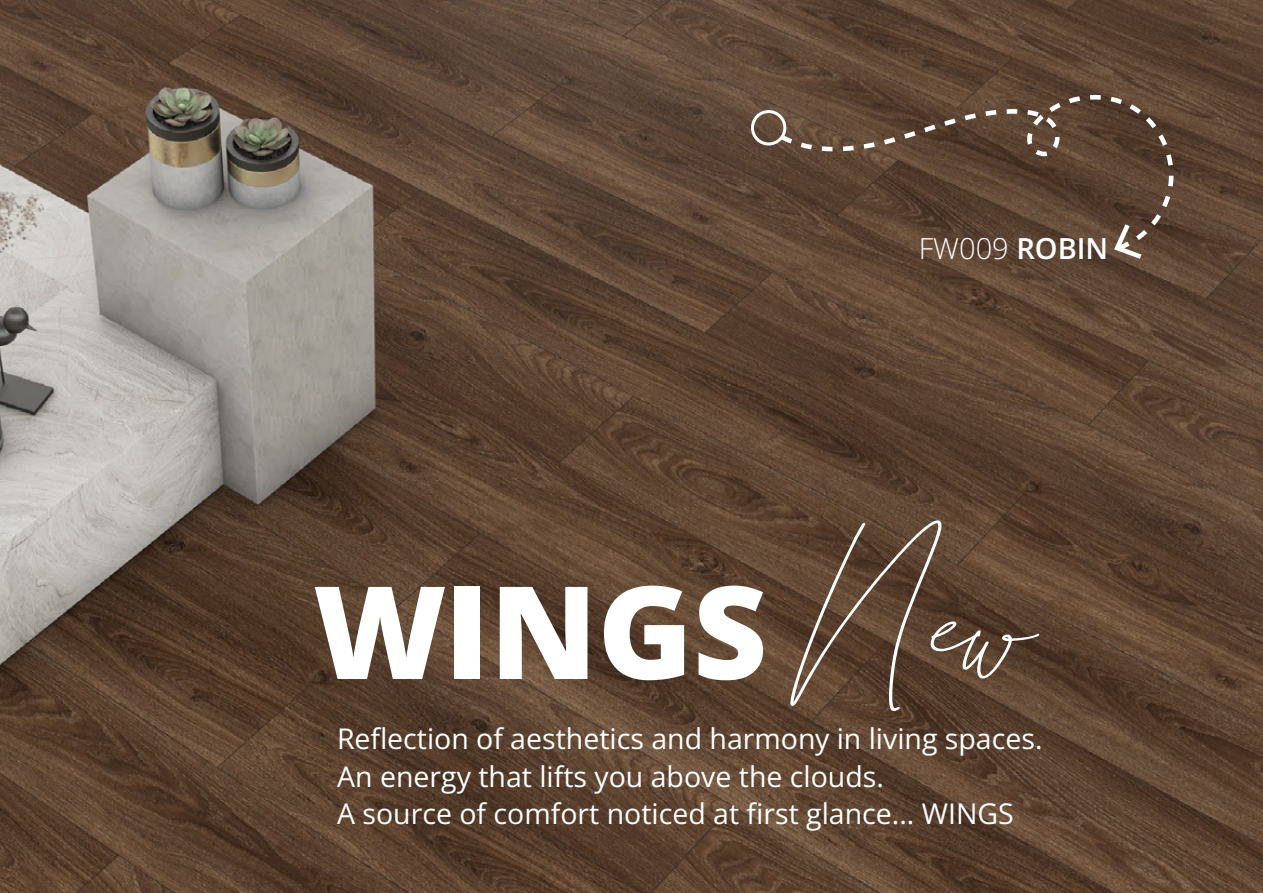
<style>
.page{position:relative;width:1263px;height:893px;background:#fff}
.page>*{position:absolute;margin:0;border:0;box-sizing:border-box;transform-origin:0 0}
.t1{font:800 129px "Open Sans";color:#fff}
.t2{font:300 28.95px "Open Sans";color:#fff}
.t3{font:28.5px/37.5px "Open Sans";color:#fff}
.s1{font-weight:600}
.s2{font-family:"British Shorthair";font-weight:400;font-size:164.85px}
</style>
<div class="page">
<img style="left:0;top:0;width:1263px;height:893px">
<svg style="left:781px;top:95px;width:392px;height:155px;background:#5f4838"></svg>
<svg style="left:1114px;top:224px;width:27px;height:35px"></svg>
<div style="left:751px;top:110px;width:35px;height:35px;border:3px solid #fff;border-radius:50%"></div>
<p class="t2" style="left:919px;top:228px;width:191px">FW009 <span class="s1">ROBIN</span></p>
<h1 class="t1" style="left:313px;top:544px;width:719px">WINGS <span class="s2">New</span></h1>
<p class="t3" style="left:337px;top:719px;width:707px">Reflection of aesthetics and harmony in living spaces.<br>An energy that lifts you above the clouds.<br>A source of comfort noticed at first glance... WINGS</p>
</div>
